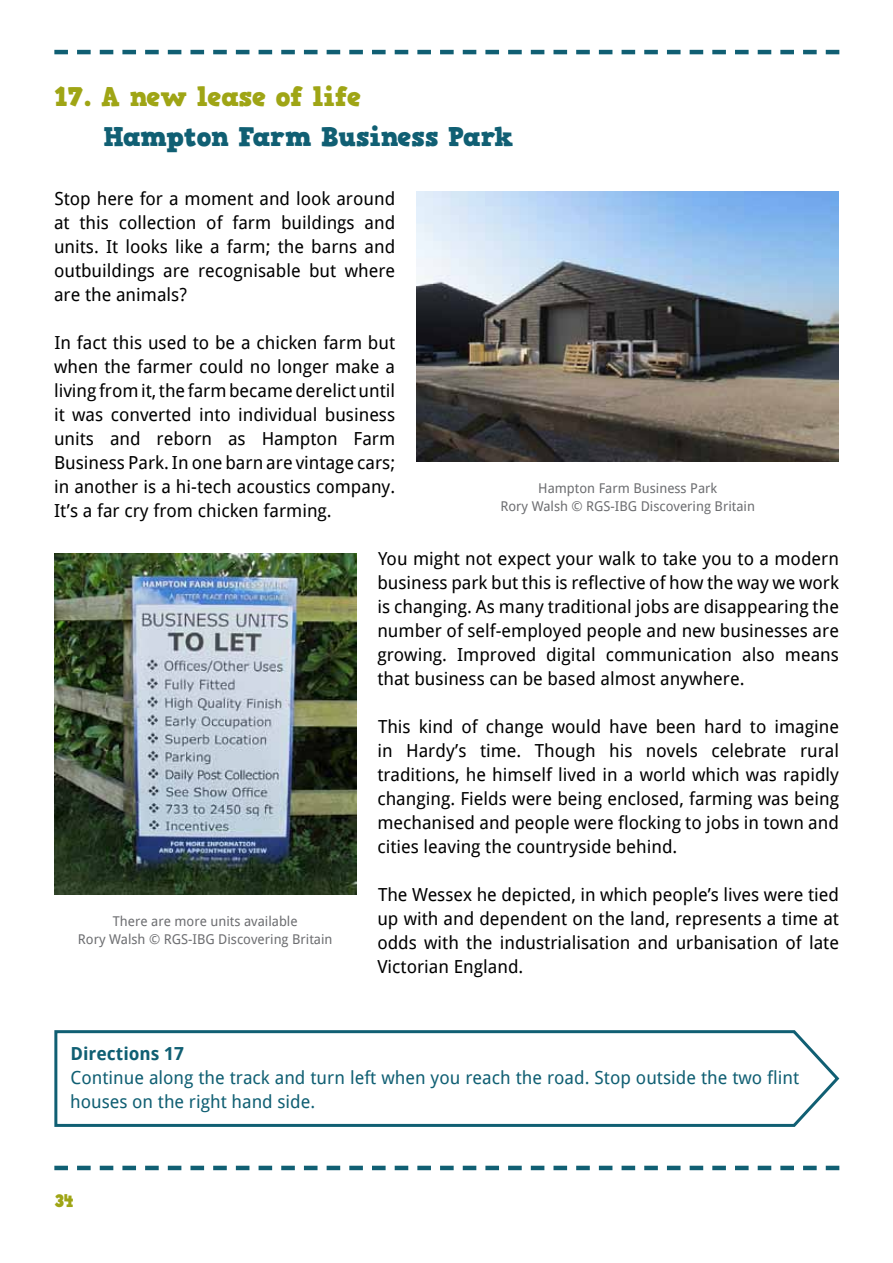
<style>
.page{position:relative;width:893px;height:1263px;background:#fff}
.page>*{position:absolute;margin:0;border:0;box-sizing:border-box;transform-origin:0 0}
.t1{font:27px "HVD Comic Serif Pro";letter-spacing:-.01em;color:#105f73}
.t2{font:27px "HVD Comic Serif Pro";color:#9fa515}
.t3{font:18px/24px "Droid Sans";color:#000;text-align:justify}
.t4{font:18px/24px "Droid Sans";color:#105f73}
.t5{font:700 18px "Droid Sans";color:#105f73}
.t6{font:18px "HVD Comic Serif Pro";color:#9fa515}
.t7{font:13.5px/18px "Droid Sans";color:#6d6e71;text-align:center}
</style>
<div class="page">
<svg style="left:54px;top:50px;width:785px;height:4px"></svg>
<svg style="left:54px;top:1166px;width:785px;height:4px"></svg>
<svg style="left:54px;top:1030px;width:786px;height:97px"></svg>
<img style="left:416px;top:191px;width:423px;height:270px">
<img style="left:54px;top:554px;width:302px;height:340px">
<h1 class="t2" style="left:54px;top:76px;width:309px">17. A new lease of life</h1>
<h1 class="t1" style="left:103px;top:116px;width:412px">Hampton Farm Business Park</h1>
<p class="t3" style="left:54px;top:187px;width:343px">Stop here for a moment and look around at this collection of farm buildings and units. It looks like a farm; the barns and outbuildings are recognisable but where are the animals?</p>
<p class="t3" style="left:54px;top:330px;width:343px">In fact this used to be a chicken farm but when the farmer could no longer make a living from it, the farm became derelict until it was converted into individual business units and reborn as Hampton Farm Business Park. In one barn are vintage cars; in another is a hi-tech acoustics company.<br>It’s a far cry from chicken farming.</p>
<p class="t3" style="left:377px;top:546px;width:463px">You might not expect your walk to take you to a modern business park but this is reflective of how the way we work is changing. As many traditional jobs are disappearing the number of self-employed people and new businesses are growing. Improved digital communication also means that business can be based almost anywhere.</p>
<p class="t3" style="left:377px;top:714px;width:463px">This kind of change would have been hard to imagine in Hardy’s time. Though his novels celebrate rural traditions, he himself lived in a world which was rapidly changing. Fields were being enclosed, farming was being mechanised and people were flocking to jobs in town and cities leaving the countryside behind.</p>
<p class="t3" style="left:377px;top:882px;width:463px">The Wessex he depicted, in which people’s lives were tied up with and dependent on the land, represents a time at odds with the industrialisation and urbanisation of late Victorian England.</p>
<p class="t7" style="left:500px;top:479px;width:256px">Hampton Farm Business Park<br>Rory Walsh © RGS-IBG Discovering Britain</p>
<p class="t7" style="left:78px;top:912px;width:256px">There are more units available<br>Rory Walsh © RGS-IBG Discovering Britain</p>
<p class="t5" style="left:71px;top:1043px;width:115px">Directions 17</p>
<p class="t4" style="left:70px;top:1065px;width:731px">Continue along the track and turn left when you reach the road. Stop outside the two flint houses on the right hand side.</p>
<p class="t6" style="left:54px;top:1187px;width:21px">34</p>
</div>
